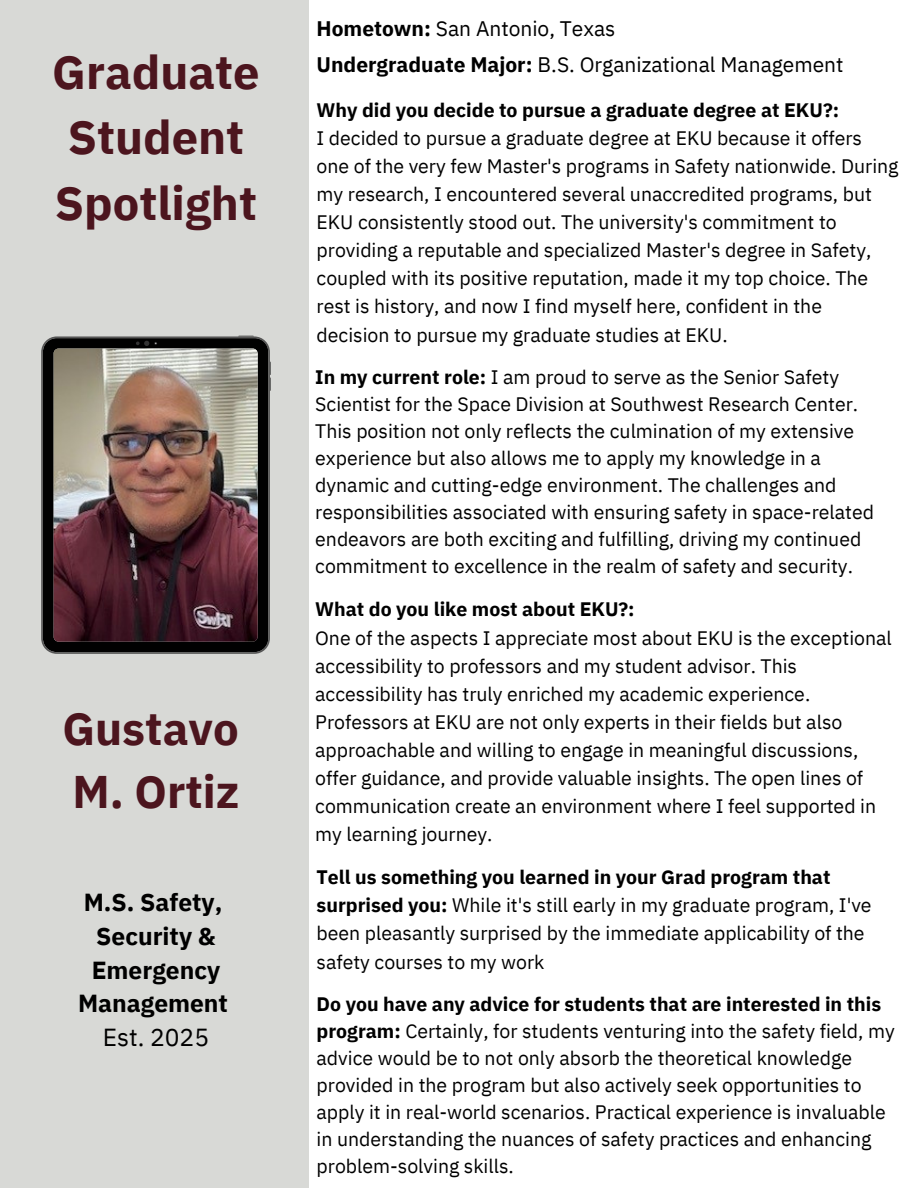
<style>
.page{position:relative;width:918px;height:1188px;background:#fff}
.page>*{position:absolute;margin:0;border:0;box-sizing:border-box;transform-origin:0 0}
.t1{font:700 47.1px/65.2px "IBM Plex Sans";color:#4c151e}
.t2{font:700 45.6px/63px "IBM Plex Sans";color:#4c151e}
.t3{font:700 24.6px/33.8px "IBM Plex Sans";color:#000;text-align:center}
.t4{font:21px "IBM Plex Sans";color:#000}
.t5{font:19.5px/28.2px "IBM Plex Sans";color:#000}
.t6{font:700 19.5px "IBM Plex Sans";color:#000}
.s1{font-weight:400}
.s2{font-weight:700}
</style>
<div class="page">
<div style="left:0;top:0;width:309px;height:1188px;background:#d8d9d6"></div>
<svg style="left:41px;top:336px;width:229px;height:318px;background:#1a1a19"></svg>
<img style="left:54px;top:349px;width:204px;height:293px;border-radius:5px">
<svg style="left:136px;top:341px;width:21px;height:5px"></svg>
<svg style="left:270px;top:362px;width:1px;height:29px"></svg>
<svg style="left:238px;top:336px;width:16px;height:1px"></svg>
<p class="t1" style="left:52px;top:39px;width:209px">Graduate<br>Student<br>Spotlight</p>
<p class="t2" style="left:62px;top:696px;width:179px">Gustavo<br>M. Ortiz</p>
<p class="t3" style="left:78px;top:885px;width:151px">M.S. Safety,<br>Security &amp;<br>Emergency<br>Management<br><span class="s1">Est. 2025</span></p>
<h2 class="t4" style="left:317px;top:15px;width:300px"><span class="s2">Hometown:</span> San Antonio, Texas</h2>
<p class="t4" style="left:317px;top:51px;width:528px"><span class="s2">Undergraduate Major:</span> B.S. Organizational Management</p>
<p class="t6" style="left:317px;top:97px;width:524px">Why did you decide to pursue a graduate degree at EKU?:</p>
<p class="t5" style="left:317px;top:123px;width:583px">I decided to pursue a graduate degree at EKU because it offers one of the very few Master's programs in Safety nationwide. During my research, I encountered several unaccredited programs, but EKU consistently stood out. The university's commitment to providing a reputable and specialized Master's degree in Safety, coupled with its positive reputation, made it my top choice. The rest is history, and now I find myself here, confident in the decision to pursue my graduate studies at EKU.</p>
<p class="t5" style="left:315px;top:363px;width:560px;line-height:27px"><span class="s2">In my current role:</span> I am proud to serve as the Senior Safety Scientist for the Space Division at Southwest Research Center.<br>This position not only reflects the culmination of my extensive experience but also allows me to apply my knowledge in a dynamic and cutting-edge environment. The challenges and responsibilities associated with ensuring safety in space-related endeavors are both exciting and fulfilling, driving my continued commitment to excellence in the realm of safety and security.</p>
<p class="t6" style="left:315px;top:596px;width:321px">What do you like most about EKU?:</p>
<h1 class="t5" style="left:315px;top:623px;width:578px">One of the aspects I appreciate most about EKU is the exceptional accessibility to professors and my student advisor. This accessibility has truly enriched my academic experience.<br>Professors at EKU are not only experts in their fields but also approachable and willing to engage in meaningful discussions, offer guidance, and provide valuable insights. The open lines of communication create an environment where I feel supported in my learning journey.</h1>
<p class="t5" style="left:317px;top:863px;width:557px"><span class="s2">Tell us something you learned in your Grad program that surprised you:</span> While it's still early in my graduate program, I've been pleasantly surprised by the immediate applicability of the safety courses to my work</p>
<p class="t5" style="left:317px;top:990px;width:580px;line-height:27px"><span class="s2">Do you have any advice for students that are interested in this program:</span> Certainly, for students venturing into the safety field, my advice would be to not only absorb the theoretical knowledge provided in the program but also actively seek opportunities to apply it in real-world scenarios. Practical experience is invaluable in understanding the nuances of safety practices and enhancing problem-solving skills.</p>
</div>
